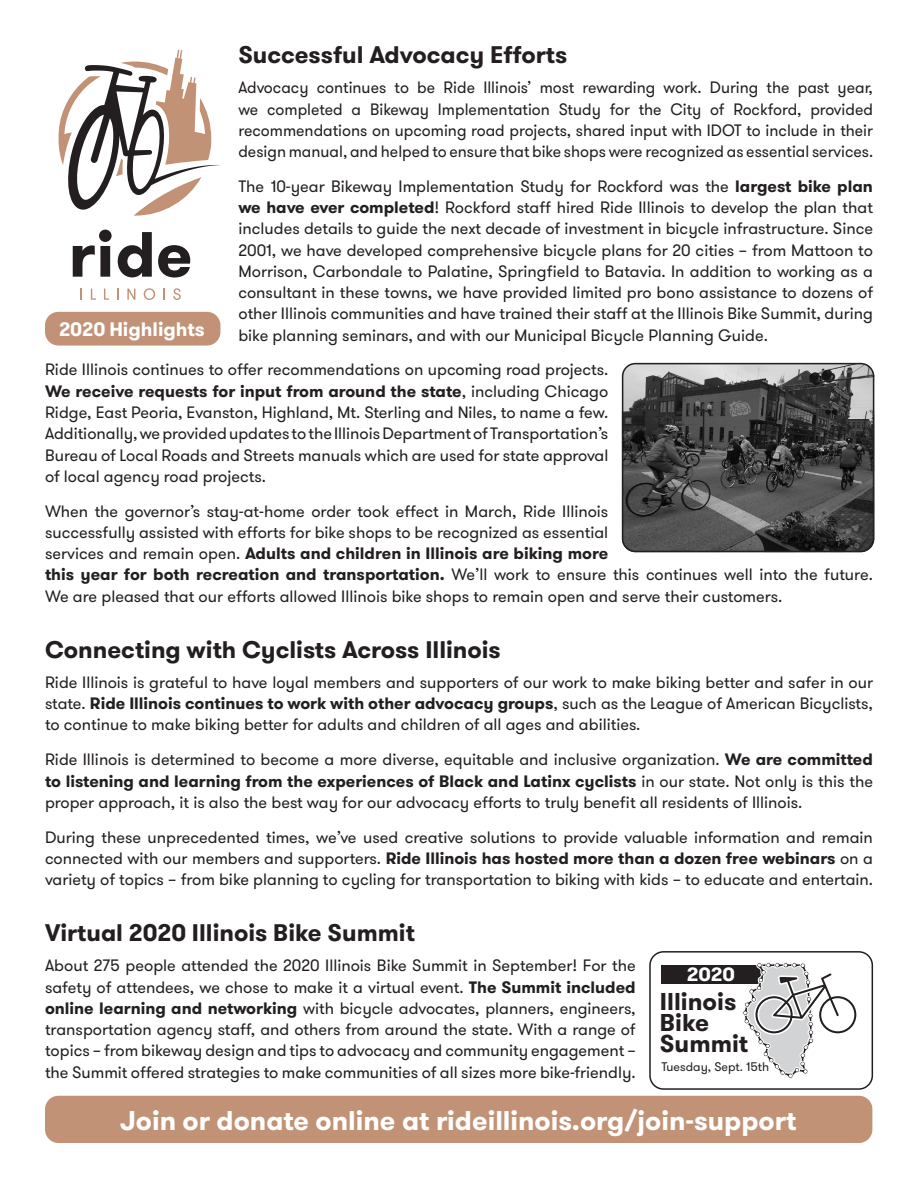
<style>
.page{position:relative;width:918px;height:1188px;background:#fff}
.page>*{position:absolute;margin:0;border:0;box-sizing:border-box;transform-origin:0 0}
.Join_Renew_Text{font:700 27px "GT Walsheim";color:#fff}
.t1{font:700 24.3px/21.1px "GT Walsheim";color:#231f20}
.A_Head{font:700 24px "GT Walsheim";color:#231f20}
.Subheading_Brown{font:700 19.5px "GT Walsheim";color:#fff}
.t2{font:700 19.2px "GT Walsheim";color:#fff;scale:1.06 1}
.Body{font:16.5px/21.3px "GT Walsheim";color:#231f20;text-align:justify}
.t3{font:12.45px "GT Walsheim";color:#231f20}
.s1{font-weight:700}
</style>
<div class="page">
<div style="left:45px;top:1096px;width:827px;height:47px;background:#c19275;border-radius:14px"></div>
<div style="left:45px;top:312px;width:175px;height:34px;background:#c19275;border-radius:14px"></div>
<svg style="left:73px;top:230px;width:39px;height:47px"></svg>
<svg style="left:118px;top:232px;width:34px;height:45px"></svg>
<svg style="left:158px;top:245px;width:32px;height:33px"></svg>
<svg style="left:91px;top:289px;width:5px;height:11px"></svg>
<svg style="left:104px;top:289px;width:5px;height:11px"></svg>
<svg style="left:117px;top:289px;width:2px;height:11px"></svg>
<svg style="left:127px;top:289px;width:8px;height:11px"></svg>
<svg style="left:144px;top:288px;width:11px;height:12px"></svg>
<svg style="left:163px;top:289px;width:2px;height:11px"></svg>
<svg style="left:173px;top:288px;width:8px;height:12px"></svg>
<svg style="left:59px;top:50px;width:161px;height:166px"></svg>
<img style="left:622px;top:363px;width:252px;height:189px">
<div style="left:622px;top:363px;width:252px;height:189px;border:2px solid #231f20;border-radius:13px"></div>
<div style="left:662px;top:965px;width:103px;height:19px;background:#231f20"></div>
<svg style="left:742px;top:962px;width:115px;height:117px"></svg>
<div style="left:649px;top:951px;width:224px;height:139px;border:2px solid #231f20;border-radius:14px"></div>
<p class="A_Head" style="left:238px;top:39px;width:330px">Successful Advocacy Efforts</p>
<p class="Body" style="left:238px;top:77px;width:636px">Advocacy continues to be Ride Illinois’ most rewarding work. During the past year, we completed a Bikeway Implementation Study for the City of Rockford, provided recommendations on upcoming road projects, shared input with IDOT to include in their design manual, and helped to ensure that bike shops were recognized as essential services.</p>
<p class="Body" style="left:238px;top:176px;width:636px">The 10-year Bikeway Implementation Study for Rockford was the <span class="s1">largest bike plan we have ever completed</span>! Rockford staff hired Ride Illinois to develop the plan that includes details to guide the next decade of investment in bicycle infrastructure. Since 2001, we have developed comprehensive bicycle plans for 20 cities – from Mattoon to Morrison, Carbondale to Palatine, Springfield to Batavia. In addition to working as a consultant in these towns, we have provided limited pro bono assistance to dozens of other Illinois communities and have trained their staff at the Illinois Bike Summit, during bike planning seminars, and with our Municipal Bicycle Planning Guide.</p>
<p class="Body" style="left:45px;top:359px;width:565px">Ride Illinois continues to offer recommendations on upcoming road projects.<br><span class="s1">We receive requests for input from around the state</span>, including Chicago Ridge, East Peoria, Evanston, Highland, Mt. Sterling and Niles, to name a few.<br>Additionally, we provided updates to the Illinois Department of Transportation’s Bureau of Local Roads and Streets manuals which are used for state approval of local agency road projects.</p>
<p class="Body" style="left:45px;top:501px;width:830px;text-align:left">When the governor’s stay-at-home order took effect in March, Ride Illinois<br>successfully assisted with efforts for bike shops to be recognized as essential<br>services and remain open. <span class="s1">Adults and children in Illinois are biking more<br>this year for both recreation and transportation.</span> We’ll work to ensure this continues well into the future.<br>We are pleased that our efforts allowed Illinois bike shops to remain open and serve their customers.</p>
<p class="A_Head" style="left:45px;top:634px;width:457px">Connecting with Cyclists Across Illinois</p>
<p class="Body" style="left:45px;top:672px;width:830px">Ride Illinois is grateful to have loyal members and supporters of our work to make biking better and safer in our state. <span class="s1">Ride Illinois continues to work with other advocacy groups</span>, such as the League of American Bicyclists, to continue to make biking better for adults and children of all ages and abilities.</p>
<p class="Body" style="left:45px;top:749px;width:830px">Ride Illinois is determined to become a more diverse, equitable and inclusive organization. <span class="s1">We are committed to listening and learning from the experiences of Black and Latinx cyclists</span> in our state. Not only is this the proper approach, it is also the best way for our advocacy efforts to truly benefit all residents of Illinois.</p>
<p class="Body" style="left:45px;top:827px;width:830px">During these unprecedented times, we’ve used creative solutions to provide valuable information and remain connected with our members and supporters. <span class="s1">Ride Illinois has hosted more than a dozen free webinars</span> on a variety of topics – from bike planning to cycling for transportation to biking with kids – to educate and entertain.</p>
<p class="A_Head" style="left:45px;top:917px;width:371px">Virtual 2020 Illinois Bike Summit</p>
<p class="Body" style="left:45px;top:955px;width:592px">About 275 people attended the 2020 Illinois Bike Summit in September! For the safety of attendees, we chose to make it a virtual event. <span class="s1">The Summit included online learning and networking</span> with bicycle advocates, planners, engineers, transportation agency staff, and others from around the state. With a range of topics – from bikeway design and tips to advocacy and community engagement – the Summit offered strategies to make communities of all sizes more bike-friendly.</p>
<p class="Join_Renew_Text" style="left:120px;top:1102px;width:678px">Join or donate online at rideillinois.org/join-support</p>
<p class="Subheading_Brown" style="left:59px;top:316px;width:147px">2020 Highlights</p>
<p class="t2" style="left:687px;top:962px;width:47px">2020</p>
<p class="t1" style="left:660px;top:991px;width:90px">Illinois<br>Bike<br>Summit</p>
<p class="t3" style="left:661px;top:1059px;width:109px">Tuesday, Sept. 15th</p>
</div>
